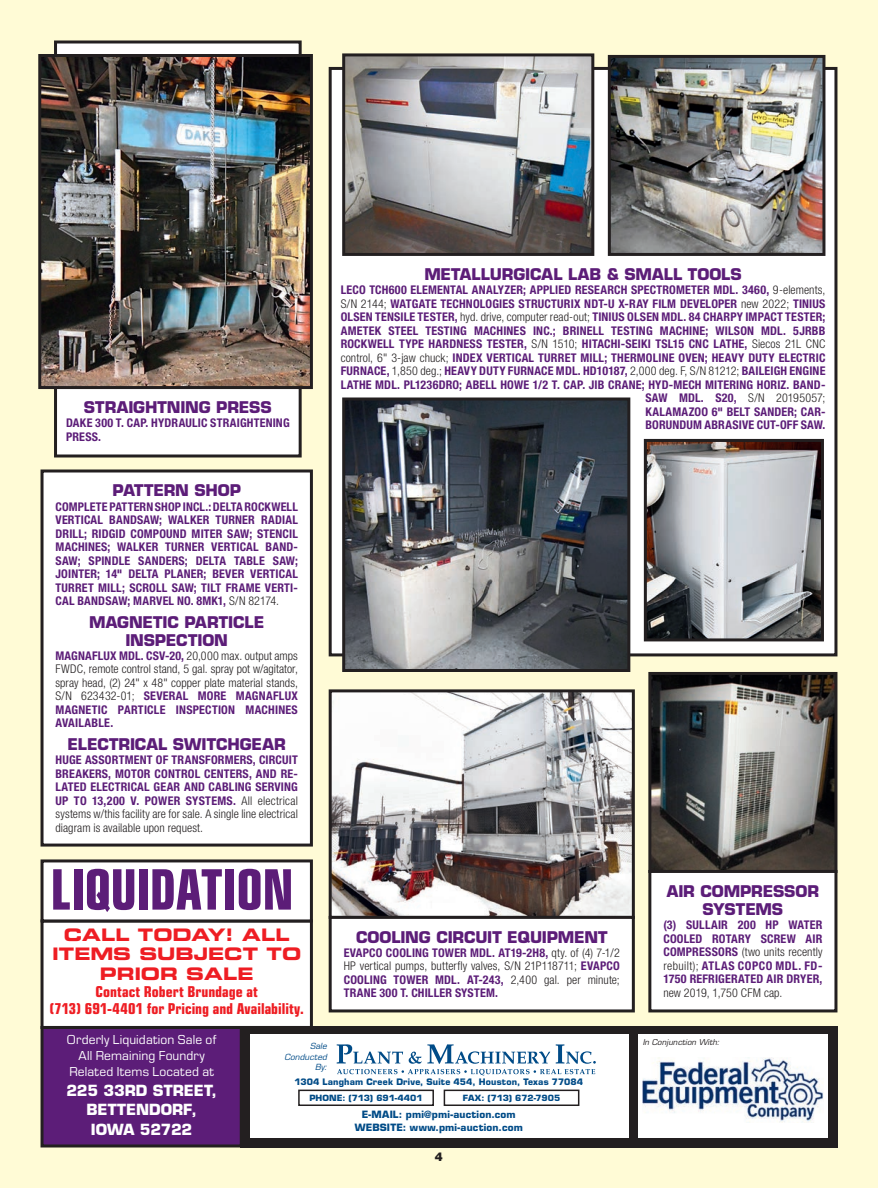
<style>
.page{position:relative;width:878px;height:1188px;background:#fffbd6}
.page>*{position:absolute;margin:0;border:0;box-sizing:border-box;transform-origin:0 0}
.t1{font:700 condensed 55.8px "Eurostile";letter-spacing:-.015em;color:#5c1d78;scale:.91 1}
.t2{font:17.25px/19.5px "Eurostile Bold Extended Two";letter-spacing:-.005em;color:#ee1d23;text-align:center}
.INV-HEAD{font:700 15.75px/18px "Eurostile";letter-spacing:-.005em;color:#5c1d78;text-align:center}
.t3{font:700 condensed 15px "Eurostile";color:#ee1d23}
.t4{font:700 15px/19.5px "Eurostile";letter-spacing:-.005em;color:#fff;text-align:center}
.t5{font:13.5px/16.2px "Eurostile";letter-spacing:.01em;color:#fff;text-align:center}
.INV-BODY{font:700 condensed 12px/13.5px "Helvetica Neue LT Std";letter-spacing:.015em;color:#5c1d78;text-align:justify}
.INV-BODY-2{font:300 condensed 12px/13.5px "Helvetica Neue LT Std";color:#231f20;text-align:justify}
.t6{font:900 12px "Helvetica";color:#231f20}
.t7{font:700 9.75px "Eurostile";letter-spacing:.02em;color:#004b87}
.t8{font:700 8.7px "Eurostile";letter-spacing:.02em;color:#004b87}
.t9{font:700 8.4px "Eurostile";color:#004b87;scale:1.04 1}
.t10{font:italic 8.25px/10.5px "Eurostile";letter-spacing:.015em;color:#004b87;text-align:right}
.t11{font:italic 7.8px "Eurostile";letter-spacing:.015em;color:#231f20}
.s1{font-weight:300;color:#231f20}
.s2{font-weight:700;color:#5c1d78}
</style>
<div class="page">
<div style="left:240px;top:1026px;width:597px;height:122px;background:#231f20"></div>
<div style="left:250px;top:1034px;width:378px;height:104px;background:#fff"></div>
<div style="left:638px;top:1034px;width:189px;height:104px;background:#fff"></div>
<div style="left:443px;top:1090px;width:136px;height:16px;border:2px solid #231f20"></div>
<div style="left:298px;top:1090px;width:136px;height:16px;border:2px solid #231f20"></div>
<svg style="left:337px;top:1044px;width:259px;height:31px"></svg>
<img style="left:642px;top:1057px;width:181px;height:65px">
<div style="left:42px;top:471px;width:269px;height:374px;background:#fff"></div>
<div style="left:40px;top:470px;width:273px;height:377px;border:3px solid #231f20"></div>
<div style="left:56px;top:42px;width:244px;height:414px;background:#fff"></div>
<div style="left:54px;top:40px;width:248px;height:418px;border:3px solid #231f20"></div>
<div style="left:330px;top:68px;width:506px;height:587px;background:#fff"></div>
<img style="left:346px;top:57px;width:244px;height:195px">
<div style="left:342px;top:53px;width:252px;height:203px;border:3px solid #231f20"></div>
<img style="left:612px;top:59px;width:209px;height:193px">
<div style="left:608px;top:55px;width:217px;height:201px;border:3px solid #231f20"></div>
<img style="left:42px;top:58px;width:267px;height:327px">
<div style="left:38px;top:54px;width:275px;height:335px;border:3px solid #231f20"></div>
<img style="left:652px;top:676px;width:181px;height:193px">
<div style="left:648px;top:672px;width:189px;height:201px;border:3px solid #231f20"></div>
<img style="left:332px;top:693px;width:298px;height:222px">
<div style="left:328px;top:689px;width:306px;height:230px;border:3px solid #231f20"></div>
<div style="left:650px;top:871px;width:186px;height:140px;background:#fff"></div>
<div style="left:648px;top:870px;width:189px;height:142px;border:3px solid #231f20"></div>
<div style="left:330px;top:917px;width:303px;height:94px;background:#fff"></div>
<div style="left:328px;top:916px;width:306px;height:96px;border:3px solid #231f20"></div>
<img style="left:648px;top:443px;width:172px;height:194px">
<div style="left:644px;top:439px;width:180px;height:202px;border:3px solid #231f20"></div>
<img style="left:346px;top:402px;width:280px;height:266px">
<div style="left:342px;top:398px;width:288px;height:274px;border:3px solid #231f20"></div>
<div style="left:42px;top:1028px;width:199px;height:118px;background:#5c1d78"></div>
<div style="left:40px;top:1026px;width:203px;height:122px;border:3px solid #231f20"></div>
<div style="left:42px;top:921px;width:269px;height:106px;background:#fff"></div>
<div style="left:40px;top:919px;width:273px;height:110px;border:3px solid #231f20"></div>
<div style="left:42px;top:861px;width:269px;height:60px;background:#fff"></div>
<div style="left:40px;top:859px;width:273px;height:63px;border:3px solid #231f20"></div>
<p class="INV-HEAD" style="left:84px;top:398px;width:189px">STRAIGHTNING PRESS</p>
<p class="INV-BODY" style="left:66px;top:416px;width:225px">DAKE 300 T. CAP. HYDRAULIC STRAIGHTENING<br>PRESS.</p>
<p class="INV-HEAD" style="left:112px;top:482px;width:130px">PATTERN SHOP</p>
<p class="INV-BODY" style="left:56px;top:499px;width:244px">COMPLETE PATTERN SHOP INCL.: DELTA ROCKWELL VERTICAL BANDSAW; WALKER TURNER RADIAL DRILL; RIDGID COMPOUND MITER SAW; STENCIL MACHINES; WALKER TURNER VERTICAL BAND-SAW; SPINDLE SANDERS; DELTA TABLE SAW; JOINTER; 14" DELTA PLANER; BEVER VERTICAL TURRET MILL; SCROLL SAW; TILT FRAME VERTI-CAL BANDSAW; MARVEL NO. 8MK1, <span class="s1">S/N 82174.</span></p>
<p class="INV-HEAD" style="left:89px;top:613px;width:177px">MAGNETIC PARTICLE<br>INSPECTION</p>
<p class="INV-BODY-2" style="left:56px;top:649px;width:244px"><span class="s2">MAGNAFLUX MDL. CSV-20,</span> 20,000 max. output amps FWDC, remote control stand, 5 gal. spray pot w/agitator, spray head, (2) 24" x 48" copper plate material stands, S/N 623432-01; <span class="s2">SEVERAL MORE MAGNAFLUX MAGNETIC PARTICLE INSPECTION MACHINES AVAILABLE.</span></p>
<p class="INV-HEAD" style="left:68px;top:735px;width:220px">ELECTRICAL SWITCHGEAR</p>
<p class="INV-BODY" style="left:56px;top:753px;width:244px">HUGE ASSORTMENT OF TRANSFORMERS, CIRCUIT BREAKERS, MOTOR CONTROL CENTERS, AND RE-LATED ELECTRICAL GEAR AND CABLING SERVING UP TO 13,200 V. POWER SYSTEMS. <span class="s1">All electrical systems w/this facility are for sale. A single line electrical diagram is available upon request.</span></p>
<p class="t1" style="left:50px;top:856px;width:269px">LIQUIDATION</p>
<p class="t2" style="left:52px;top:925px;width:251px">CALL TODAY! ALL<br>ITEMS SUBJECT TO<br>PRIOR SALE</p>
<p class="t3" style="left:96px;top:983px;width:164px">Contact Robert Brundage at</p>
<p class="t3" style="left:50px;top:1000px;width:256px">(713) 691-4401 for Pricing and Availability.</p>
<p class="INV-HEAD" style="left:424px;top:265px;width:319px">METALLURGICAL LAB &amp; SMALL TOOLS</p>
<p class="INV-BODY" style="left:340px;top:283px;width:486px;text-align:right">LECO TCH600 ELEMENTAL ANALYZER; APPLIED RESEARCH SPECTROMETER MDL. 3460, <span class="s1">9-elements, S/N 2144;</span> WATGATE TECHNOLOGIES STRUCTURIX NDT-U X-RAY FILM DEVELOPER <span class="s1">new 2022;</span> TINIUS OLSEN TENSILE TESTER, <span class="s1">hyd. drive, computer read-out;</span> TINIUS OLSEN MDL. 84 CHARPY IMPACT TESTER; AMETEK STEEL TESTING MACHINES INC.; BRINELL TESTING MACHINE; WILSON MDL. 5JRBB ROCKWELL TYPE HARDNESS TESTER, <span class="s1">S/N 1510;</span> HITACHI-SEIKI TSL15 CNC LATHE, <span class="s1">Siecos 21L CNC control, 6" 3-jaw chuck;</span> INDEX VERTICAL TURRET MILL; THERMOLINE OVEN; HEAVY DUTY ELECTRIC FURNACE, <span class="s1">1,850 deg.;</span> HEAVY DUTY FURNACE MDL. HD10187, <span class="s1">2,000 deg. F, S/N 81212;</span> BAILEIGH ENGINE LATHE MDL. PL1236DRO; ABELL HOWE 1/2 T. CAP. JIB CRANE; HYD-MECH MITERING HORIZ. BAND-SAW MDL. S20, <span class="s1">S/N 20195057;<br></span>KALAMAZOO 6" BELT SANDER; CAR-<br>BORUNDUM ABRASIVE CUT-OFF SAW.</p>
<p class="INV-HEAD" style="left:356px;top:928px;width:253px">COOLING CIRCUIT EQUIPMENT</p>
<p class="INV-BODY" style="left:344px;top:946px;width:278px">EVAPCO COOLING TOWER MDL. AT19-2H8, <span class="s1">qty. of (4) 7-1/2<br>HP vertical pumps, butterfly valves, S/N 21P118711;</span> EVAPCO COOLING TOWER MDL. AT-243, <span class="s1">2,400 gal. per minute; </span>TRANE 300 T. CHILLER SYSTEM.</p>
<p class="INV-HEAD" style="left:666px;top:882px;width:154px">AIR COMPRESSOR<br>SYSTEMS</p>
<p class="INV-BODY" style="left:663px;top:918px;width:161px">(3) SULLAIR 200 HP WATER COOLED ROTARY SCREW AIR COMPRESSORS <span class="s1">(two units recently rebuilt);</span> ATLAS COPCO MDL. FD-1750 REFRIGERATED AIR DRYER, <span class="s1">new 2019, 1,750 CFM cap.</span></p>
<p class="t5" style="left:67px;top:1031px;width:151px">Orderly Liquidation Sale of<br>All Remaining Foundry<br>Related Items Located at</p>
<p class="t4" style="left:66px;top:1081px;width:152px">225 33RD STREET,<br>BETTENDORF,<br>IOWA 52722</p>
<p class="t10" style="left:284px;top:1041px;width:44px">Sale<br>Conducted<br>By:</p>
<p class="t8" style="left:294px;top:1076px;width:290px">1304 Langham Creek Drive, Suite 454, Houston, Texas 77084</p>
<p class="t7" style="left:362px;top:1108px;width:155px">E-MAIL: pmi@pmi-auction.com</p>
<p class="t7" style="left:354px;top:1122px;width:170px">WEBSITE: www.pmi-auction.com</p>
<p class="t9" style="left:309px;top:1093px;width:110px">PHONE: (713) 691-4401</p>
<p class="t9" style="left:462px;top:1093px;width:95px">FAX: (713) 672-7905</p>
<p class="t6" style="left:435px;top:1148px;width:10px">4</p>
<p class="t11" style="left:642px;top:1037px;width:78px">In Conjunction With:</p>
</div>
